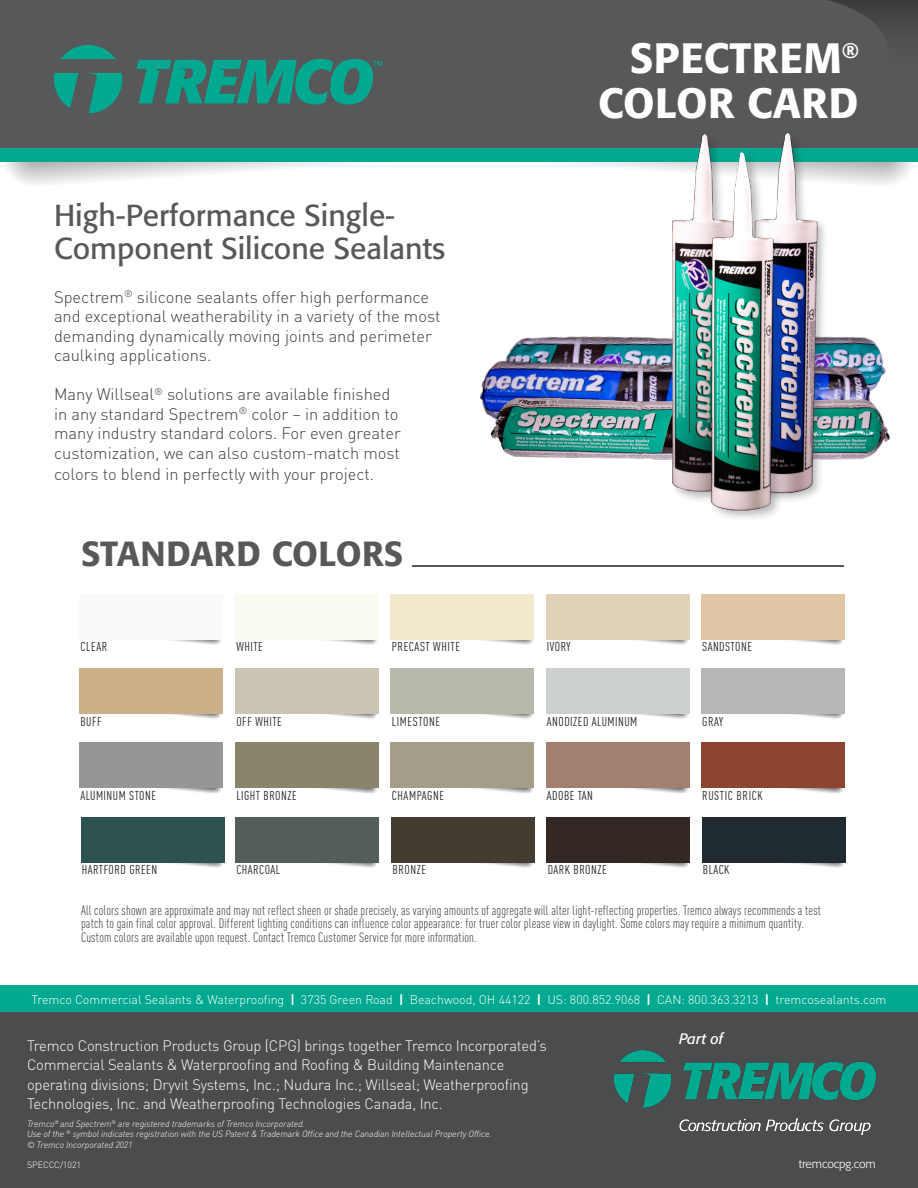
<style>
.page{position:relative;width:918px;height:1188px;background:#fff}
.page>*{position:absolute;margin:0;border:0;box-sizing:border-box;transform-origin:0 0}
.t1{font:500 42px "Formata Pro";letter-spacing:.01em;color:#fff}
.t2{font:500 34.5px "Formata Pro";letter-spacing:.01em;color:#57585a}
.t3{font:30px "Formata";color:#57585a}
.t4{font:300 16.5px/19.5px "DINOT";color:#3e3e3f}
.t5{font:300 15px/19.5px "DINOT";letter-spacing:-.01em;color:#fff}
.t6{font:italic 15px "Formata Pro";color:#fff}
.t7{font:300 condensed 13.5px/13.5px "DINOT";letter-spacing:.01em;color:#231f20}
.t8{font:condensed 12.75px "DINOT";letter-spacing:.04em;color:#231f20}
.t9{font:300 12.3px "DINOT";color:#fff}
.t10{font:300 12px "Formata Pro";color:#fff}
.t11{font:italic 300 9px "DINOT";letter-spacing:-.01em;color:#fff}
.t12{font:300 9px "DINOT";letter-spacing:-.01em;color:#fff}
.s1{font-weight:700}
</style>
<div class="page">
<div style="left:2px;top:54px;width:915px;height:134px;background:#231f20;opacity:.9"></div>
<div style="left:0;top:0;width:918px;height:148px;background:#57585a"></div>
<hr style="left:412px;top:566px;width:432px;height:1px;background:#57585a">
<div style="left:0;top:148px;width:918px;height:14px;background:#00a990"></div>
<div style="left:0;top:1012px;width:918px;height:176px;background:#4b4c4d"></div>
<div style="left:0;top:986px;width:918px;height:26px;background:#00a990"></div>
<svg style="left:829px;top:0;width:89px;height:34px"></svg>
<svg style="left:61px;top:45px;width:55px;height:14px"></svg>
<svg style="left:54px;top:73px;width:25px;height:35px"></svg>
<svg style="left:88px;top:73px;width:34px;height:40px"></svg>
<svg style="left:136px;top:59px;width:246px;height:45px"></svg>
<img style="left:614px;top:1050px;width:262px;height:85px">
<div style="left:592px;top:621px;width:96px;height:24px;background:#231f20;opacity:.8"></div>
<div style="left:546px;top:594px;width:143px;height:46px;background:#e1d1b6"></div>
<div style="left:591px;top:695px;width:97px;height:24px;background:#231f20;opacity:.8"></div>
<div style="left:546px;top:668px;width:143px;height:46px;background:#cdd1cd"></div>
<div style="left:281px;top:621px;width:97px;height:24px;background:#231f20;opacity:.8"></div>
<div style="left:236px;top:594px;width:143px;height:46px;background:#fbfaf0"></div>
<div style="left:747px;top:695px;width:96px;height:24px;background:#231f20;opacity:.8"></div>
<div style="left:701px;top:668px;width:144px;height:46px;background:#b6b8b7"></div>
<div style="left:436px;top:621px;width:97px;height:24px;background:#231f20;opacity:.8"></div>
<div style="left:391px;top:594px;width:143px;height:46px;background:#f1e8cd"></div>
<div style="left:125px;top:695px;width:97px;height:24px;background:#231f20;opacity:.8"></div>
<div style="left:80px;top:668px;width:143px;height:46px;background:#cdb08a"></div>
<div style="left:747px;top:621px;width:96px;height:24px;background:#231f20;opacity:.8"></div>
<div style="left:701px;top:594px;width:144px;height:46px;background:#dfc6a5"></div>
<div style="left:281px;top:695px;width:97px;height:24px;background:#231f20;opacity:.8"></div>
<div style="left:236px;top:668px;width:143px;height:46px;background:#cac4b4"></div>
<div style="left:125px;top:621px;width:97px;height:24px;background:#231f20;opacity:.8"></div>
<div style="left:80px;top:594px;width:143px;height:46px;background:#fafafa"></div>
<div style="left:436px;top:695px;width:97px;height:24px;background:#231f20;opacity:.8"></div>
<div style="left:391px;top:668px;width:143px;height:46px;background:#b8b8ac"></div>
<div style="left:281px;top:770px;width:97px;height:23px;background:#231f20;opacity:.8"></div>
<div style="left:236px;top:742px;width:143px;height:46px;background:#89856a"></div>
<div style="left:125px;top:770px;width:97px;height:23px;background:#231f20;opacity:.8"></div>
<div style="left:80px;top:742px;width:143px;height:46px;background:#959795"></div>
<div style="left:591px;top:770px;width:97px;height:23px;background:#231f20;opacity:.8"></div>
<div style="left:546px;top:742px;width:143px;height:46px;background:#a27f6f"></div>
<div style="left:747px;top:770px;width:96px;height:23px;background:#231f20;opacity:.8"></div>
<div style="left:701px;top:742px;width:144px;height:46px;background:#8d4430"></div>
<div style="left:436px;top:770px;width:97px;height:23px;background:#231f20;opacity:.8"></div>
<div style="left:391px;top:742px;width:143px;height:46px;background:#a49e89"></div>
<div style="left:592px;top:844px;width:97px;height:24px;background:#231f20;opacity:.8"></div>
<div style="left:547px;top:817px;width:143px;height:46px;background:#342922"></div>
<div style="left:281px;top:844px;width:97px;height:24px;background:#231f20;opacity:.8"></div>
<div style="left:236px;top:817px;width:143px;height:46px;background:#525d5c"></div>
<div style="left:437px;top:844px;width:97px;height:24px;background:#231f20;opacity:.8"></div>
<div style="left:392px;top:817px;width:143px;height:46px;background:#423d30"></div>
<div style="left:747px;top:844px;width:97px;height:24px;background:#231f20;opacity:.8"></div>
<div style="left:702px;top:817px;width:143px;height:46px;background:#1f2b30"></div>
<img style="left:519px;top:336px;width:354px;height:5px">
<img style="left:480px;top:341px;width:410px;height:119px">
<img style="left:815px;top:162px;width:21px;height:331px">
<img style="left:632px;top:162px;width:40px;height:298px">
<img style="left:672px;top:133px;width:143px;height:385px">
<div style="left:126px;top:844px;width:97px;height:24px;background:#231f20;opacity:.8"></div>
<div style="left:81px;top:817px;width:143px;height:46px;background:#2e5250"></div>
<p class="t3" style="left:54px;top:198px;width:343px">High-Performance Single-</p>
<p class="t3" style="left:54px;top:231px;width:393px">Component Silicone Sealants</p>
<p class="t4" style="left:54px;top:287px;width:388px">Spectrem<sup>®</sup> silicone sealants offer high performance and exceptional weatherability in a variety of the most demanding dynamically moving joints and perimeter caulking applications.</p>
<p class="t4" style="left:54px;top:385px;width:348px">Many Willseal<sup>®</sup> solutions are available finished in any standard Spectrem<sup>®</sup> color – in addition to many industry standard colors. For even greater customization, we can also custom-match most</p>
<p class="t4" style="left:54px;top:464px;width:322px">colors to blend in perfectly with your project.</p>
<p class="t2" style="left:81px;top:532px;width:324px">STANDARD COLORS</p>
<p class="t8" style="left:80px;top:638px;width:28px">CLEAR</p>
<p class="t8" style="left:80px;top:712px;width:23px">BUFF</p>
<p class="t8" style="left:236px;top:638px;width:28px">WHITE</p>
<p class="t8" style="left:236px;top:712px;width:47px">OFF WHITE</p>
<p class="t8" style="left:392px;top:638px;width:70px">PRECAST WHITE</p>
<p class="t8" style="left:392px;top:712px;width:50px">LIMESTONE</p>
<p class="t1" style="left:630px;top:31px;width:230px">SPECTREM<sup>®</sup></p>
<p class="t1" style="left:598px;top:76px;width:262px">COLOR CARD</p>
<p class="t8" style="left:547px;top:638px;width:25px">IVORY</p>
<p class="t8" style="left:702px;top:638px;width:51px">SANDSTONE</p>
<p class="t8" style="left:547px;top:712px;width:92px">ANODIZED ALUMINUM</p>
<p class="t8" style="left:702px;top:712px;width:22px">GRAY</p>
<p class="t8" style="left:80px;top:787px;width:77px">ALUMINUM STONE</p>
<p class="t8" style="left:236px;top:787px;width:62px">LIGHT BRONZE</p>
<p class="t8" style="left:392px;top:787px;width:54px">CHAMPAGNE</p>
<p class="t8" style="left:547px;top:787px;width:48px">ADOBE TAN</p>
<p class="t8" style="left:702px;top:787px;width:62px">RUSTIC BRICK</p>
<p class="t8" style="left:82px;top:861px;width:77px">HARTFORD GREEN</p>
<p class="t8" style="left:236px;top:861px;width:45px">CHARCOAL</p>
<p class="t8" style="left:392px;top:861px;width:35px">BRONZE</p>
<p class="t8" style="left:548px;top:861px;width:60px">DARK BRONZE</p>
<p class="t8" style="left:703px;top:861px;width:28px">BLACK</p>
<p class="t7" style="left:81px;top:903px;width:742px">All colors shown are approximate and may not reflect sheen or shade precisely, as varying amounts of aggregate will alter light-reflecting properties. Tremco always recommends a test patch to gain final color approval. Different lighting conditions can influence color appearance: for truer color please view in daylight. Some colors may require a minimum quantity.<br>Custom colors are available upon request. Contact Tremco Customer Service for more information.</p>
<p class="t9" style="left:31px;top:992px;width:857px">Tremco Commercial Sealants &amp; Waterproofing <span class="s1">|</span> 3735 Green Road <span class="s1">|</span> Beachwood, OH 44122 <span class="s1">|</span> US: 800.852.9068 <span class="s1">|</span> CAN: 800.363.3213 <span class="s1">|</span> tremcosealants.com</p>
<p class="t5" style="left:27px;top:1036px;width:521px">Tremco Construction Products Group (CPG) brings together Tremco Incorporated’s Commercial Sealants &amp; Waterproofing and Roofing &amp; Building Maintenance operating divisions; Dryvit Systems, Inc.; Nudura Inc.; Willseal; Weatherproofing Technologies, Inc. and Weatherproofing Technologies Canada, Inc.</p>
<p class="t11" style="left:27px;top:1117px;width:279px">Tremco<sup>®</sup> and Spectrem<sup>®</sup> are registered trademarks of Tremco Incorporated.</p>
<p class="t11" style="left:27px;top:1128px;width:466px">Use of the <sup>®</sup> symbol indicates registration with the US Patent &amp; Trademark Office and the Canadian Intellectual Property Office.</p>
<p class="t11" style="left:27px;top:1139px;width:107px">© Tremco Incorporated 2021</p>
<p class="t12" style="left:27px;top:1159px;width:56px">SPECCC/1021</p>
<p class="t6" style="left:679px;top:1029px;width:46px">Part of</p>
<p class="t10" style="left:799px;top:1156px;width:78px">tremcocpg.com</p>
</div>
